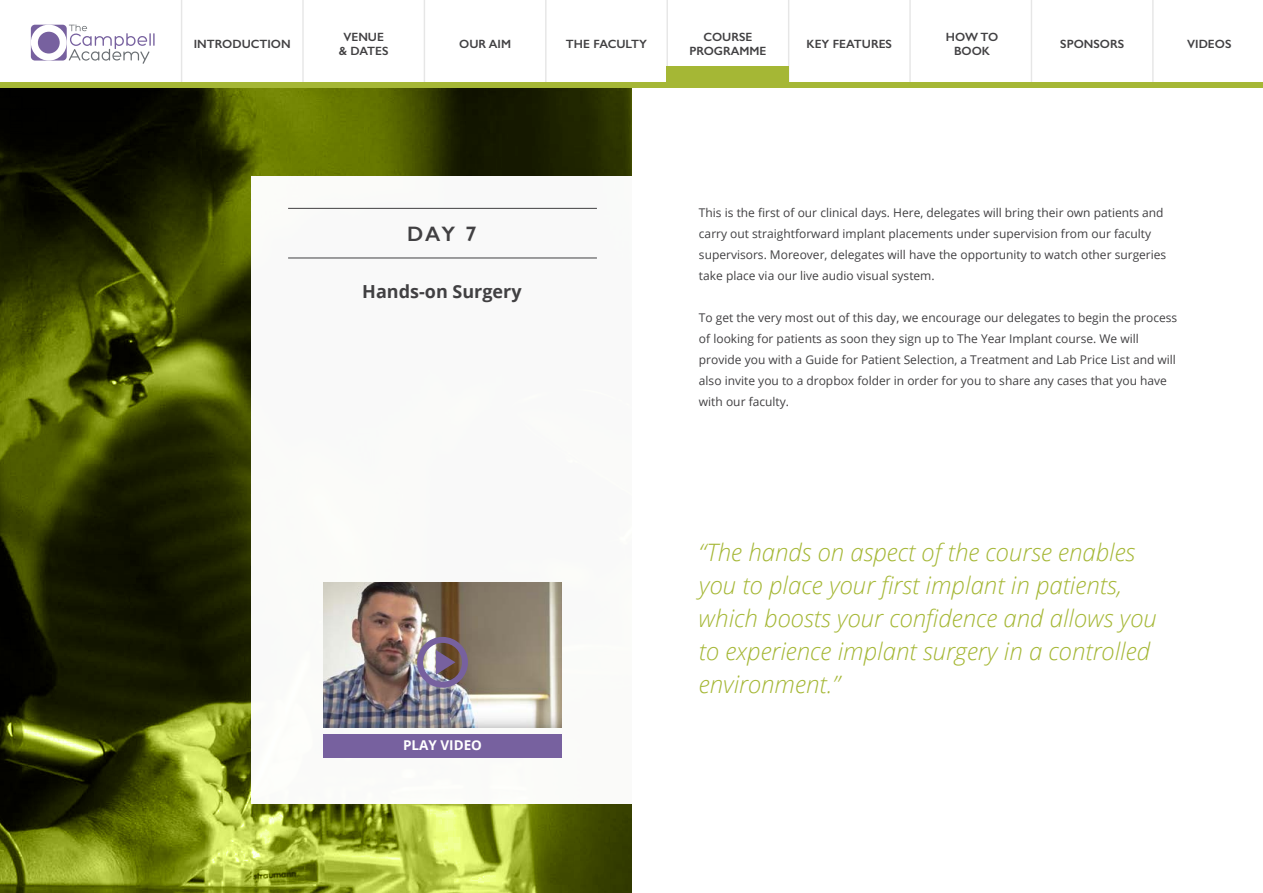
<style>
.page{position:relative;width:1263px;height:893px;background:#fff}
.page>*{position:absolute;margin:0;border:0;box-sizing:border-box;transform-origin:0 0}
.t1{font:italic 300 24px/33px "Open Sans";color:#a5b735}
.t2{font:600 21px "Gill Sans";color:#414042}
.t3{font:700 18px "Open Sans";color:#414042}
.t4{font:700 13.5px "Open Sans";color:#fff}
.t5{font:12px/21px "Open Sans";color:#414042}
.t6{font:600 12px/14.4px "Gill Sans";color:#414042;text-align:center}
</style>
<div class="page">
<div style="left:31px;top:25px;width:36px;height:36px;background:#77619f;border-radius:4px"></div>
<div style="left:31px;top:25px;width:36px;height:36px;background:#fff;border-radius:50%"></div>
<div style="left:38px;top:32px;width:22px;height:22px;background:#77619f;border-radius:50%"></div>
<svg style="left:69px;top:24px;width:86px;height:40px"></svg>
<hr style="left:181px;top:0;width:1px;height:88px;background:#000">
<hr style="left:302px;top:0;width:2px;height:88px;background:#000">
<hr style="left:424px;top:0;width:1px;height:88px;background:#000">
<hr style="left:545px;top:0;width:2px;height:88px;background:#000">
<hr style="left:666px;top:0;width:2px;height:88px;background:#000">
<hr style="left:909px;top:0;width:2px;height:88px;background:#000">
<hr style="left:788px;top:0;width:1px;height:88px;background:#000">
<hr style="left:1031px;top:0;width:1px;height:88px;background:#000">
<hr style="left:1152px;top:0;width:1px;height:88px;background:#000">
<svg style="left:0;top:88px;width:631px;height:805px;background:#444d0b"></svg>
<div style="left:251px;top:177px;width:381px;height:627px;background:#fff"></div>
<hr style="left:288px;top:208px;width:309px;height:1px;background:#414042">
<hr style="left:288px;top:258px;width:309px;height:1px;background:#414042">
<img style="left:323px;top:582px;width:238px;height:146px">
<div style="left:323px;top:734px;width:239px;height:23px;background:#77619f"></div>
<div style="left:417px;top:637px;width:51px;height:51px;border:6px solid #77619f;border-radius:50%"></div>
<svg style="left:436px;top:650px;width:19px;height:25px"></svg>
<div style="left:666px;top:67px;width:123px;height:18px;background:#a5b735"></div>
<div style="left:0;top:82px;width:1263px;height:6px;background:#a5b735"></div>
<p class="t6" style="left:194px;top:37px;width:98px">INTRODUCTION</p>
<p class="t6" style="left:339px;top:29px;width:51px">VENUE &amp; DATES</p>
<p class="t6" style="left:459px;top:37px;width:53px">OUR AIM</p>
<p class="t6" style="left:566px;top:37px;width:83px">THE FACULTY</p>
<p class="t6" style="left:689px;top:29px;width:79px">COURSE<br>PROGRAMME</p>
<p class="t6" style="left:807px;top:37px;width:87px">KEY FEATURES</p>
<p class="t6" style="left:946px;top:29px;width:54px">HOW TO<br>BOOK</p>
<p class="t6" style="left:1060px;top:37px;width:65px">SPONSORS</p>
<p class="t6" style="left:1187px;top:37px;width:46px">VIDEOS</p>
<h2 class="t2" style="left:407px;top:221px;width:71px">DAY 7</h2>
<h3 class="t3" style="left:362px;top:278px;width:161px">Hands-on Surgery</h3>
<p class="t4" style="left:403px;top:736px;width:80px">PLAY VIDEO</p>
<p class="t5" style="left:699px;top:202px;width:469px">This is the first of our clinical days. Here, delegates will bring their own patients and carry out straightforward implant placements under supervision from our faculty supervisors. Moreover, delegates will have the opportunity to watch other surgeries take place via our live audio visual system.</p>
<p class="t5" style="left:699px;top:307px;width:480px">To get the very most out of this day, we encourage our delegates to begin the process of looking for patients as soon they sign up to The Year Implant course. We will provide you with a Guide for Patient Selection, a Treatment and Lab Price List and will also invite you to a dropbox folder in order for you to share any cases that you have with our faculty.</p>
<h1 class="t1" style="left:699px;top:535px;width:459px">“The hands on aspect of the course enables you to place your first implant in patients, which boosts your confidence and allows you to experience implant surgery in a controlled environment.”</h1>
</div>
